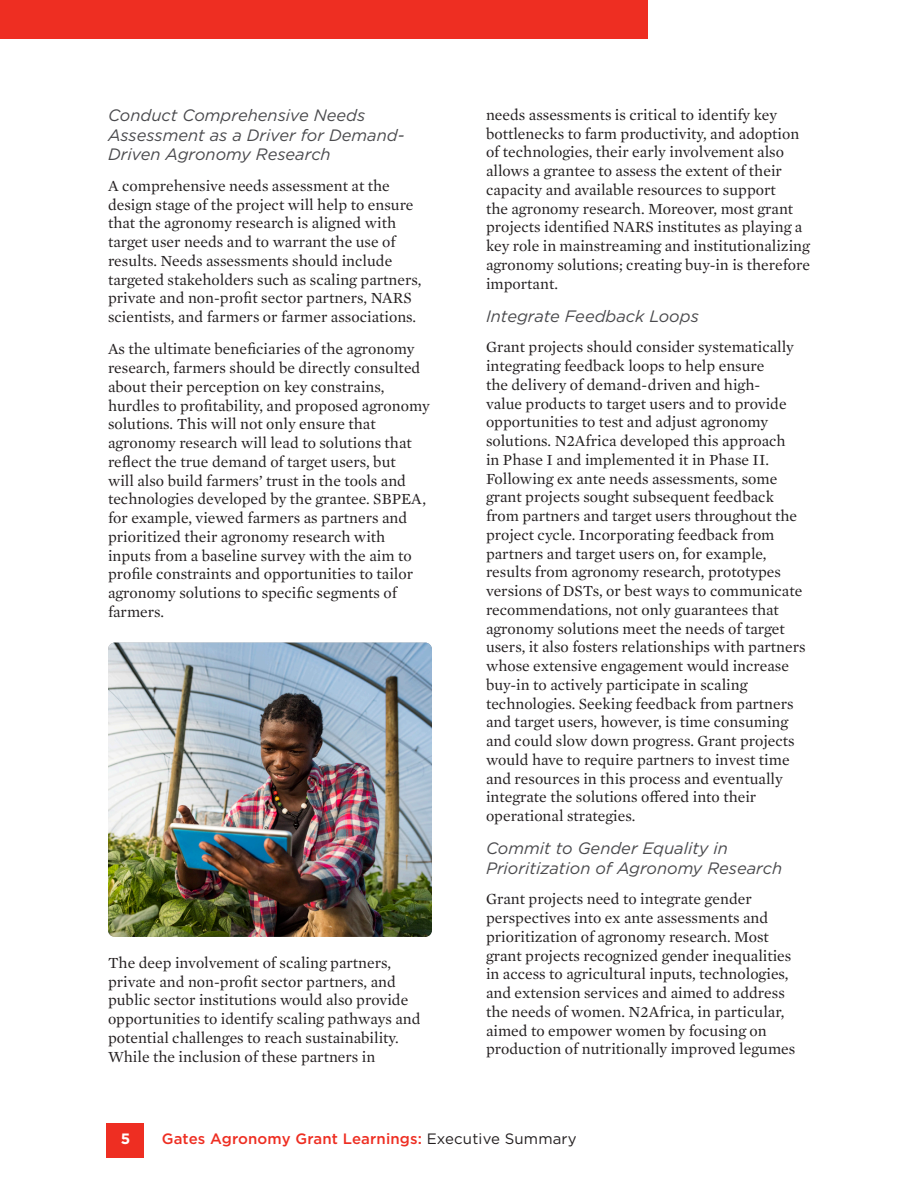
<style>
.page{position:relative;width:918px;height:1188px;background:#fff}
.page>*{position:absolute;margin:0;border:0;box-sizing:border-box;transform-origin:0 0}
.Heading_3{font:italic 16.5px/19.5px "Gotham";color:#4a4a4d}
.Body_Text{font:15.75px/18.8px "Mercury Text G1";color:#231f20}
.t1{font:500 15px "Gotham";letter-spacing:.01em;color:#ee2e22}
.t2{font:700 15px "Gotham";color:#fff}
.s1{font-weight:400;color:#231f20}
</style>
<div class="page">
<div style="left:107px;top:1123px;width:37px;height:35px;background:#ee2e22"></div>
<img style="left:108px;top:643px;width:324px;height:294px">
<div style="left:0;top:0;width:648px;height:38px;background:#ee2e22"></div>
<p class="Heading_3" style="left:108px;top:105px;width:298px">Conduct Comprehensive Needs<br>Assessment as a Driver for Demand-<br>Driven Agronomy Research</p>
<p class="Body_Text" style="left:108px;top:176px;width:315px">A comprehensive needs assessment at the design stage of the project will help to ensure that the agronomy research is aligned with target user needs and to warrant the use of results. Needs assessments should include targeted stakeholders such as scaling partners, private and non-profit sector partners, NARS scientists, and farmers or farmer associations.</p>
<p class="Body_Text" style="left:108px;top:339px;width:323px">As the ultimate beneficiaries of the agronomy research, farmers should be directly consulted about their perception on key constrains, hurdles to profitability, and proposed agronomy solutions. This will not only ensure that agronomy research will lead to solutions that reflect the true demand of target users, but<br>will also build farmers’ trust in the tools and technologies developed by the grantee. SBPEA, for example, viewed farmers as partners and prioritized their agronomy research with inputs from a baseline survey with the aim to profile constraints and opportunities to tailor agronomy solutions to specific segments of farmers.</p>
<p class="Body_Text" style="left:108px;top:953px;width:314px">The deep involvement of scaling partners, private and non-profit sector partners, and public sector institutions would also provide opportunities to identify scaling pathways and potential challenges to reach sustainability.<br>While the inclusion of these partners in</p>
<p class="Body_Text" style="left:486px;top:104px;width:326px">needs assessments is critical to identify key bottlenecks to farm productivity, and adoption of technologies, their early involvement also allows a grantee to assess the extent of their capacity and available resources to support<br>the agronomy research. Moreover, most grant projects identified NARS institutes as playing a key role in mainstreaming and institutionalizing agronomy solutions; creating buy-in is therefore important.</p>
<p class="Heading_3" style="left:486px;top:306px;width:214px">Integrate Feedback Loops</p>
<p class="Body_Text" style="left:486px;top:337px;width:321px">Grant projects should consider systematically integrating feedback loops to help ensure<br>the delivery of demand-driven and high-<br>value products to target users and to provide opportunities to test and adjust agronomy solutions. N2Africa developed this approach<br>in Phase I and implemented it in Phase II.<br>Following ex ante needs assessments, some grant projects sought subsequent feedback from partners and target users throughout the project cycle. Incorporating feedback from partners and target users on, for example, results from agronomy research, prototypes versions of DSTs, or best ways to communicate recommendations, not only guarantees that agronomy solutions meet the needs of target users, it also fosters relationships with partners whose extensive engagement would increase buy-in to actively participate in scaling technologies. Seeking feedback from partners and target users, however, is time consuming and could slow down progress. Grant projects would have to require partners to invest time and resources in this process and eventually integrate the solutions offered into their operational strategies.</p>
<p class="Heading_3" style="left:486px;top:838px;width:298px">Commit to Gender Equality in<br>Prioritization of Agronomy Research</p>
<p class="Body_Text" style="left:486px;top:889px;width:311px">Grant projects need to integrate gender perspectives into ex ante assessments and prioritization of agronomy research. Most grant projects recognized gender inequalities in access to agricultural inputs, technologies, and extension services and aimed to address the needs of women. N2Africa, in particular, aimed to empower women by focusing on production of nutritionally improved legumes</p>
<p class="t2" style="left:121px;top:1129px;width:11px">5</p>
<p class="t1" style="left:162px;top:1129px;width:417px">Gates Agronomy Grant Learnings: <span class="s1">Executive Summary</span></p>
</div>
